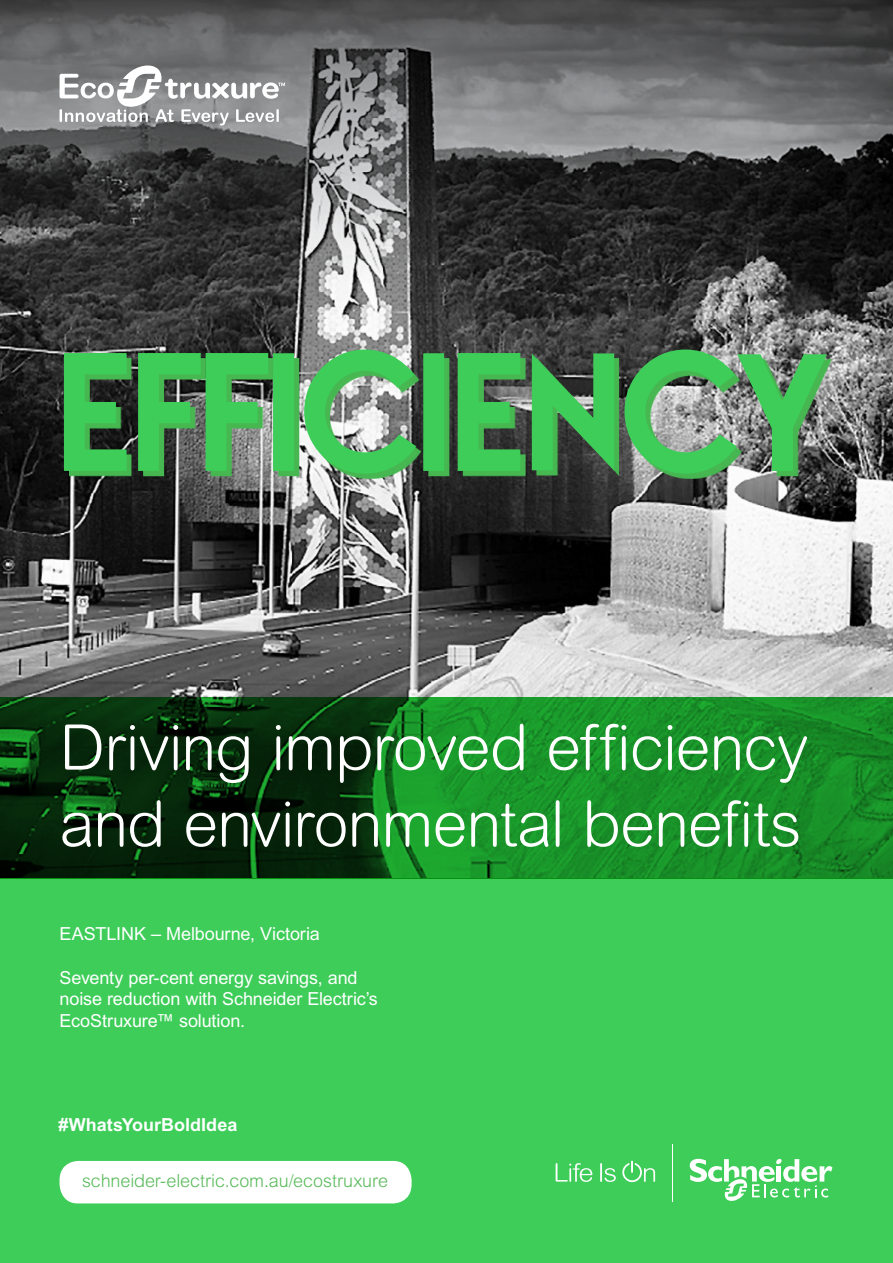
<style>
.page{position:relative;width:893px;height:1263px;background:#fff}
.page>*{position:absolute;margin:0;border:0;box-sizing:border-box;transform-origin:0 0}
.t1{font:208.95px "NOV Aegular";letter-spacing:.015em;color:#3dcd58}
.t2{font:300 63px/76.5px "Arial Rounded MT Std";letter-spacing:-.015em;color:#fff}
.t3{font:18px/21.6px "Arial MT Std";letter-spacing:-.005em;color:#fff}
.t4{font:300 18px "Arial MT Std";letter-spacing:-.005em;color:#58ba5a}
.t5{font:700 18px "Arial MT Pro";color:#fff}
</style>
<div class="page">
<img style="left:0;top:289px;width:893px;height:408px">
<div style="left:0;top:879px;width:893px;height:384px;background:#3dcd58"></div>
<svg style="left:0;top:697px;width:893px;height:182px;background:#10661c"></svg>
<svg style="left:0;top:0;width:893px;height:289px;background:#4f5050"></svg>
<svg style="left:556px;top:1163px;width:36px;height:19px"></svg>
<svg style="left:600px;top:1163px;width:16px;height:19px"></svg>
<svg style="left:622px;top:1161px;width:33px;height:21px"></svg>
<svg style="left:690px;top:1158px;width:142px;height:43px"></svg>
<hr style="left:672px;top:1144px;width:1px;height:57px;background:#fff">
<svg style="left:60px;top:65px;width:225px;height:60px"></svg>
<div style="left:60px;top:1161px;width:352px;height:42px;background:#fff;border-radius:19px"></div>
<svg style="left:69px;top:354px;width:763px;height:125px;background:#5b8f60"></svg>
<h1 class="t1" style="left:64px;top:276px;width:768px">EFFICIENCY</h1>
<h2 class="t2" style="left:60px;top:709px;width:750px">Driving improved efficiency and environmental benefits</h2>
<p class="t3" style="left:60px;top:922px;width:262px">EASTLINK – Melbourne, Victoria</p>
<p class="t3" style="left:60px;top:966px;width:320px">Seventy per-cent energy savings, and noise reduction with Schneider Electric’s<br>EcoStruxure™ solution.</p>
<p class="t5" style="left:59px;top:1114px;width:180px">#WhatsYourBoldIdea</p>
<p class="t4" style="left:82px;top:1171px;width:307px">schneider-electric.com.au/ecostruxure</p>
</div>
